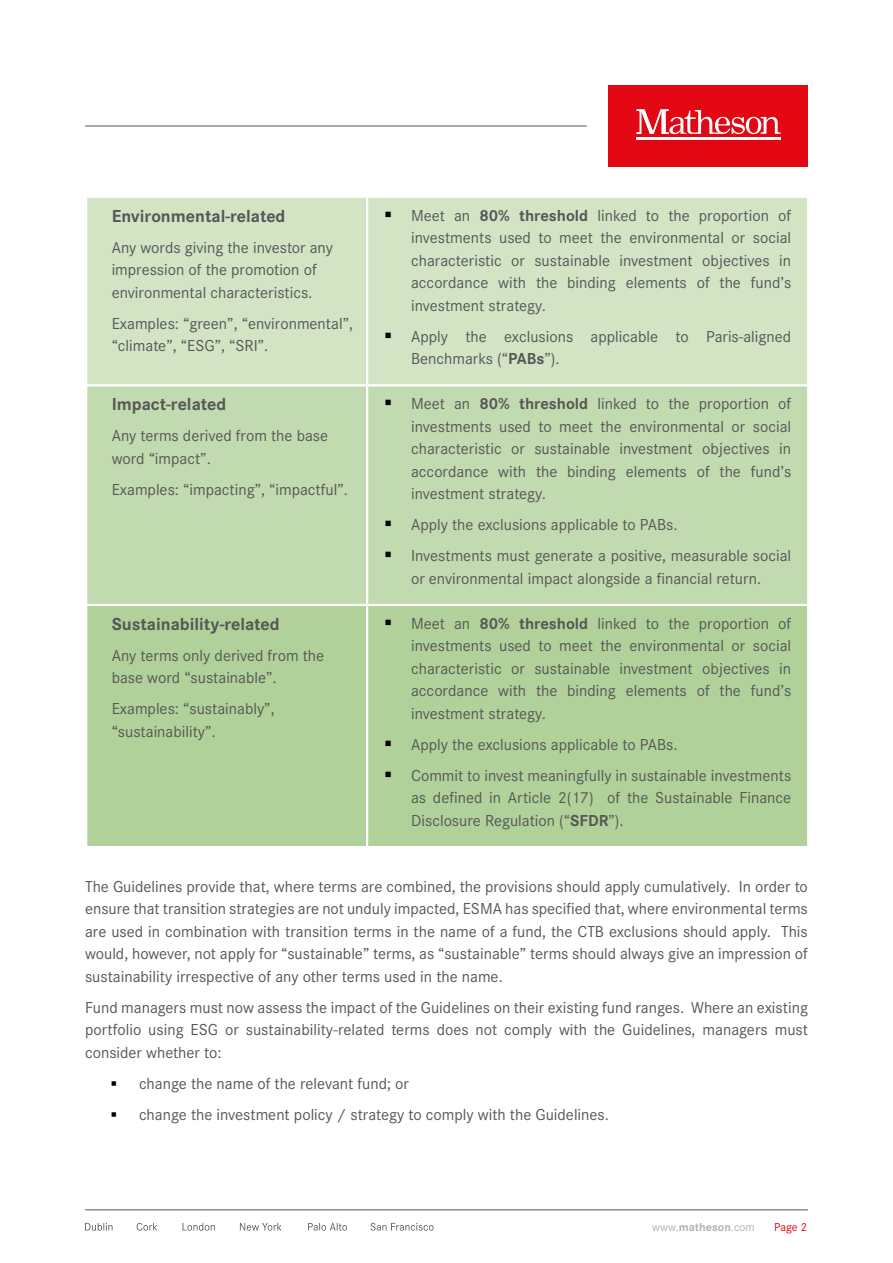
<style>
.page{position:relative;width:893px;height:1263px;background:#fff}
.page>*{position:absolute;margin:0;border:0;box-sizing:border-box;transform-origin:0 0}
.t1{font:700 18px "Corporate S Pro";color:#575756}
.Body_Text{font:16.5px/22.5px "Corporate S Pro";color:#575756}
.t2{font:12px "Corporate S Pro";color:#b3b2b2}
.t3{font:12px "Corporate S Pro";color:#e30613}
.s1{color:#000}
.s2{font-weight:700}
</style>
<div class="page">
<div style="left:608px;top:85px;width:200px;height:82px;background:#e30613"></div>
<hr style="left:636px;top:138px;width:145px;height:2px;background:#fff">
<svg style="left:636px;top:109px;width:145px;height:25px"></svg>
<hr style="left:85px;top:126px;width:502px;height:1px;background:#575756">
<hr style="left:85px;top:1209px;width:723px;height:1px;background:#575756">
<svg style="left:85px;top:1223px;width:349px;height:7px"></svg>
<div style="left:87px;top:198px;width:720px;height:186px;background:#d2e4c4"></div>
<div style="left:87px;top:386px;width:720px;height:218px;background:#c2daaf"></div>
<div style="left:87px;top:606px;width:720px;height:240px;background:#b0d199"></div>
<hr style="left:366px;top:198px;width:2px;height:186px;background:#fff">
<hr style="left:366px;top:386px;width:2px;height:218px;background:#fff">
<hr style="left:366px;top:606px;width:2px;height:240px;background:#fff">
<svg style="left:392px;top:221px;width:18px;height:1px"></svg>
<svg style="left:392px;top:342px;width:18px;height:1px"></svg>
<svg style="left:392px;top:409px;width:18px;height:1px"></svg>
<svg style="left:392px;top:530px;width:18px;height:1px"></svg>
<svg style="left:392px;top:561px;width:18px;height:1px"></svg>
<svg style="left:392px;top:629px;width:18px;height:1px"></svg>
<svg style="left:392px;top:750px;width:18px;height:1px"></svg>
<svg style="left:392px;top:781px;width:18px;height:1px"></svg>
<p class="t1" style="left:112px;top:201px;width:175px">Environmental-related</p>
<p class="Body_Text" style="left:112px;top:235px;width:223px">Any words giving the investor any impression of the promotion of environmental characteristics.</p>
<p class="Body_Text" style="left:112px;top:311px;width:243px">Examples: “green”, “environmental”, “climate”, “ESG”, “SRI”.</p>
<p class="t1" style="left:112px;top:390px;width:116px">Impact-related</p>
<p class="Body_Text" style="left:112px;top:423px;width:218px">Any terms derived from the base word “impact”.</p>
<p class="Body_Text" style="left:112px;top:477px;width:238px">Examples: “impacting”, “impactful”.</p>
<p class="t1" style="left:112px;top:610px;width:170px">Sustainability-related</p>
<p class="Body_Text" style="left:112px;top:643px;width:214px">Any terms only derived from the base word “sustainable”.</p>
<p class="Body_Text" style="left:112px;top:696px;width:164px">Examples: “sustainably”, “sustainability”.</p>
<p class="Body_Text" style="left:411px;top:203px;width:382px;text-align:justify;text-indent:-27px"><span class="s1">▪</span> Meet an <span class="s2">80% threshold</span> linked to the proportion of investments used to meet the environmental or social characteristic or sustainable investment objectives in accordance with the binding elements of the fund’s investment strategy.</p>
<p class="Body_Text" style="left:411px;top:324px;width:382px;text-indent:-27px"><span class="s1">▪</span> Apply the exclusions applicable to Paris-aligned<br>Benchmarks (“<span class="s2">PABs</span>”).</p>
<p class="Body_Text" style="left:411px;top:391px;width:382px;text-align:justify;text-indent:-27px"><span class="s1">▪</span> Meet an <span class="s2">80% threshold</span> linked to the proportion of investments used to meet the environmental or social characteristic or sustainable investment objectives in accordance with the binding elements of the fund’s investment strategy.</p>
<p class="Body_Text" style="left:384px;top:512px;width:295px"><span class="s1">▪</span> Apply the exclusions applicable to PABs.</p>
<p class="Body_Text" style="left:384px;top:543px;width:409px;text-align:center"><span class="s1">▪</span> Investments must generate a positive, measurable social or environmental impact alongside a financial return.</p>
<p class="Body_Text" style="left:411px;top:611px;width:382px;text-align:justify;text-indent:-27px"><span class="s1">▪</span> Meet an <span class="s2">80% threshold</span> linked to the proportion of investments used to meet the environmental or social characteristic or sustainable investment objectives in accordance with the binding elements of the fund’s investment strategy.</p>
<p class="Body_Text" style="left:384px;top:732px;width:295px"><span class="s1">▪</span> Apply the exclusions applicable to PABs.</p>
<p class="Body_Text" style="left:411px;top:763px;width:382px;text-align:justify;text-indent:-27px"><span class="s1">▪</span> Commit to invest meaningfully in sustainable investments as defined in Article 2(17) of the Sustainable Finance Disclosure Regulation (“<span class="s2">SFDR</span>”).</p>
<p class="Body_Text" style="left:85px;top:874px;width:724px;text-align:justify">The Guidelines provide that, where terms are combined, the provisions should apply cumulatively. In order to ensure that transition strategies are not unduly impacted, ESMA has specified that, where environmental terms are used in combination with transition terms in the name of a fund, the CTB exclusions should apply. This would, however, not apply for “sustainable” terms, as “sustainable” terms should always give an impression of sustainability irrespective of any other terms used in the name.</p>
<p class="Body_Text" style="left:85px;top:995px;width:724px;text-align:justify">Fund managers must now assess the impact of the Guidelines on their existing fund ranges. Where an existing portfolio using ESG or sustainability-related terms does not comply with the Guidelines, managers must consider whether to:</p>
<p class="Body_Text" style="left:111px;top:1071px;width:300px"><span class="s1">▪</span> change the name of the relevant fund; or</p>
<p class="Body_Text" style="left:111px;top:1102px;width:500px"><span class="s1">▪</span> change the investment policy / strategy to comply with the Guidelines.</p>
<p class="t2" style="left:652px;top:1218px;width:104px">www.<span class="s2">matheson</span>.com</p>
<p class="t3" style="left:774px;top:1218px;width:34px">Page 2</p>
</div>
